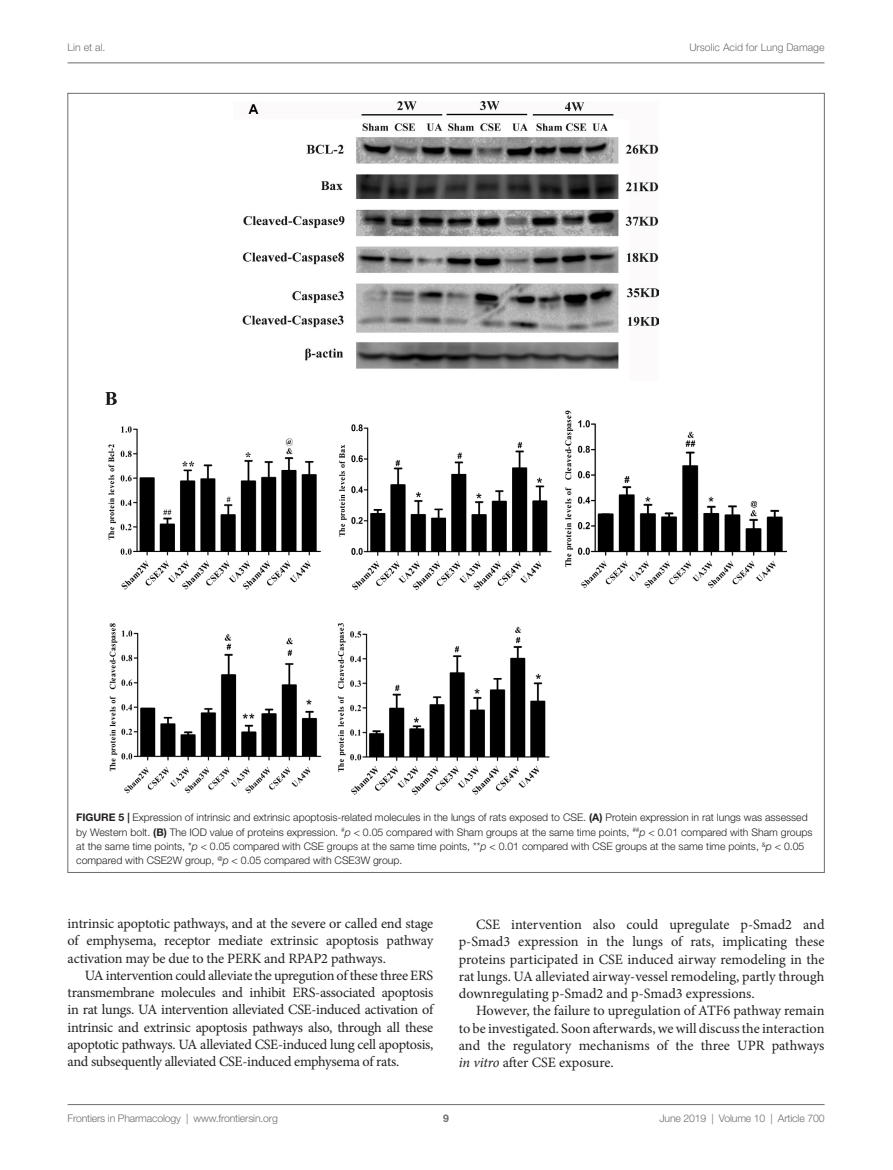
<style>
.page{position:relative;width:893px;height:1170px;background:#fff}
.page>*{position:absolute;margin:0;border:0;box-sizing:border-box;transform-origin:0 0}
.T{font:14.25px/17.2px "Minion Pro";letter-spacing:-.01em;color:#231f20;text-align:justify}
.FC{font:300 10.5px/14.2px "Helvetica Neue LT Std";color:#231f20}
.t1{font:300 10.5px "Helvetica Neue LT Std";letter-spacing:-.015em;color:#6c6d70}
.t2{font:700 10.5px "Helvetica Neue LT Std";color:#6c6d70}
.s1{font-weight:700}
.s2{font-style:italic}
</style>
<div class="page">
<hr style="left:68px;top:63px;width:756px;height:1px;background:#6c6d70">
<hr style="left:68px;top:1104px;width:756px;height:1px;background:#6c6d70">
<img style="left:242px;top:102px;width:417px;height:267px">
<img style="left:106px;top:392px;width:680px;height:402px">
<p class="t1" style="left:68px;top:41px;width:39px">Lin et al.</p>
<p class="t1" style="left:689px;top:41px;width:137px">Ursolic Acid for Lung Damage</p>
<p class="FC" style="left:76px;top:810px;width:738px"><span class="s1">FIGURE 5 |</span> Expression of intrinsic and extrinsic apoptosis-related molecules in the lungs of rats exposed to CSE. <span class="s1">(A)</span> Protein expression in rat lungs was assessed by Western bolt. <span class="s1">(B)</span> The IOD value of proteins expression. <sup>#</sup><span class="s2">p</span> &lt; 0.05 compared with Sham groups at the same time points, <sup>##</sup><span class="s2">p</span> &lt; 0.01 compared with Sham groups at the same time points, *<span class="s2">p</span> &lt; 0.05 compared with CSE groups at the same time points, **<span class="s2">p</span> &lt; 0.01 compared with CSE groups at the same time points, <sup>&amp;</sup><span class="s2">p</span> &lt; 0.05 compared with CSE2W group, <sup>@</sup><span class="s2">p</span> &lt; 0.05 compared with CSE3W group.</p>
<p class="T" style="left:68px;top:914px;width:367px">intrinsic apoptotic pathways, and at the severe or called end stage of emphysema, receptor mediate extrinsic apoptosis pathway activation may be due to the PERK and RPAP2 pathways.</p>
<p class="T" style="left:68px;top:966px;width:367px;text-indent:17px">UA intervention could alleviate the upregution of these three ERS transmembrane molecules and inhibit ERS-associated apoptosis in rat lungs. UA intervention alleviated CSE-induced activation of intrinsic and extrinsic apoptosis pathways also, through all these apoptotic pathways. UA alleviated CSE-induced lung cell apoptosis, and subsequently alleviated CSE-induced emphysema of rats.</p>
<p class="T" style="left:459px;top:915px;width:367px;text-indent:17px">CSE intervention also could upregulate p-Smad2 and p-Smad3 expression in the lungs of rats, implicating these proteins participated in CSE induced airway remodeling in the rat lungs. UA alleviated airway-vessel remodeling, partly through downregulating p-Smad2 and p-Smad3 expressions.</p>
<p class="T" style="left:459px;top:1002px;width:367px;text-indent:17px">However, the failure to upregulation of ATF6 pathway remain to be investigated. Soon afterwards, we will discuss the interaction and the regulatory mechanisms of the three UPR pathways <span class="s2">in vitro</span> after CSE exposure.</p>
<p class="t1" style="left:68px;top:1111px;width:212px">Frontiers in Pharmacology | www.frontiersin.org</p>
<p class="t2" style="left:443px;top:1111px;width:7px">9</p>
<p class="t1" style="left:659px;top:1111px;width:166px">June 2019 | Volume 10 | Article 700</p>
</div>
